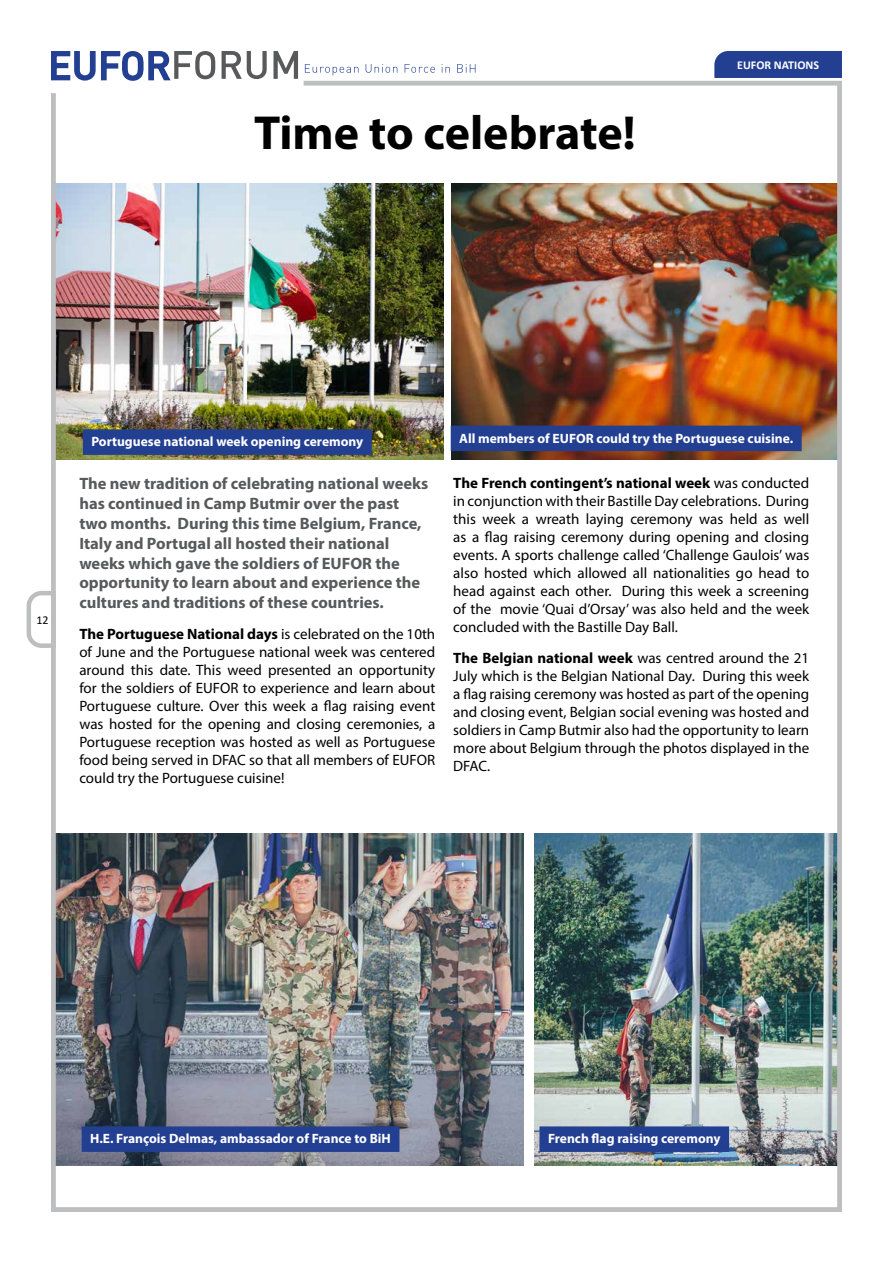
<style>
.page{position:relative;width:893px;height:1263px;background:#fff}
.page>*{position:absolute;margin:0;border:0;box-sizing:border-box;transform-origin:0 0}
.t1{font:700 48px "Myriad Pro";letter-spacing:-.005em;color:#000}
.t2{font:700 16.5px/19.8px "Myriad Pro";color:#58595b}
.t3{font:15px/18px "Myriad Pro";color:#000;text-align:justify}
.t4{font:700 13.5px "Myriad Pro";color:#fff}
.t5{font:700 12px "Calibri";color:#fff}
.t6{font:12px "Calibri";color:#000}
.s1{font-weight:700}
</style>
<div class="page">
<svg style="left:222px;top:51px;width:45px;height:28px"></svg>
<svg style="left:273px;top:51px;width:25px;height:28px"></svg>
<svg style="left:51px;top:51px;width:164px;height:30px"></svg>
<svg style="left:305px;top:64px;width:53px;height:11px"></svg>
<svg style="left:366px;top:64px;width:31px;height:9px"></svg>
<svg style="left:405px;top:64px;width:30px;height:9px"></svg>
<svg style="left:442px;top:64px;width:8px;height:9px"></svg>
<svg style="left:457px;top:64px;width:18px;height:9px"></svg>
<svg style="left:26px;top:591px;width:25px;height:57px"></svg>
<div style="left:714px;top:51px;width:128px;height:27px;background:#233f91"></div>
<img style="left:51px;top:81px;width:791px;height:1131px">
<div style="left:83px;top:429px;width:289px;height:26px;background:#233f91"></div>
<h1 class="t1" style="left:254px;top:101px;width:383px">Time to celebrate!</h1>
<p class="t5" style="left:737px;top:57px;width:83px">EUFOR NATIONS</p>
<p class="t6" style="left:36px;top:612px;width:14px">12</p>
<p class="t4" style="left:91px;top:433px;width:273px">Portuguese national week opening ceremony</p>
<p class="t2" style="left:79px;top:473px;width:350px">The new tradition of celebrating national weeks has continued in Camp Butmir over the past two months. During this time Belgium, France, Italy and Portugal all hosted their national weeks which gave the soldiers of EUFOR the opportunity to learn about and experience the cultures and traditions of these countries.</p>
<p class="t3" style="left:79px;top:625px;width:357px"><span class="s1">The Portuguese National days</span> is celebrated on the 10th of June and the Portuguese national week was centered around this date. This weed presented an opportunity for the soldiers of EUFOR to experience and learn about Portuguese culture. Over this week a flag raising event was hosted for the opening and closing ceremonies, a Portuguese reception was hosted as well as Portuguese food being served in DFAC so that all members of EUFOR could try the Portuguese cuisine!</p>
<p class="t4" style="left:459px;top:429px;width:335px">All members of EUFOR could try the Portuguese cuisine.</p>
<p class="t3" style="left:453px;top:474px;width:357px"><span class="s1">The French contingent’s national week</span> was conducted in conjunction with their Bastille Day celebrations. During this week a wreath laying ceremony was held as well as a flag raising ceremony during opening and closing events. A sports challenge called ‘Challenge Gaulois’ was also hosted which allowed all nationalities go head to head against each other. During this week a screening of the movie ‘Quai d’Orsay’ was also held and the week concluded with the Bastille Day Ball.</p>
<p class="t3" style="left:453px;top:649px;width:357px"><span class="s1">The Belgian national week</span> was centred around the 21<br>July which is the Belgian National Day. During this week a flag raising ceremony was hosted as part of the opening and closing event, Belgian social evening was hosted and soldiers in Camp Butmir also had the opportunity to learn more about Belgium through the photos displayed in the DFAC.</p>
<p class="t4" style="left:90px;top:1130px;width:302px">H.E. François Delmas, ambassador of France to BiH</p>
<p class="t4" style="left:548px;top:1130px;width:174px">French flag raising ceremony</p>
</div>
